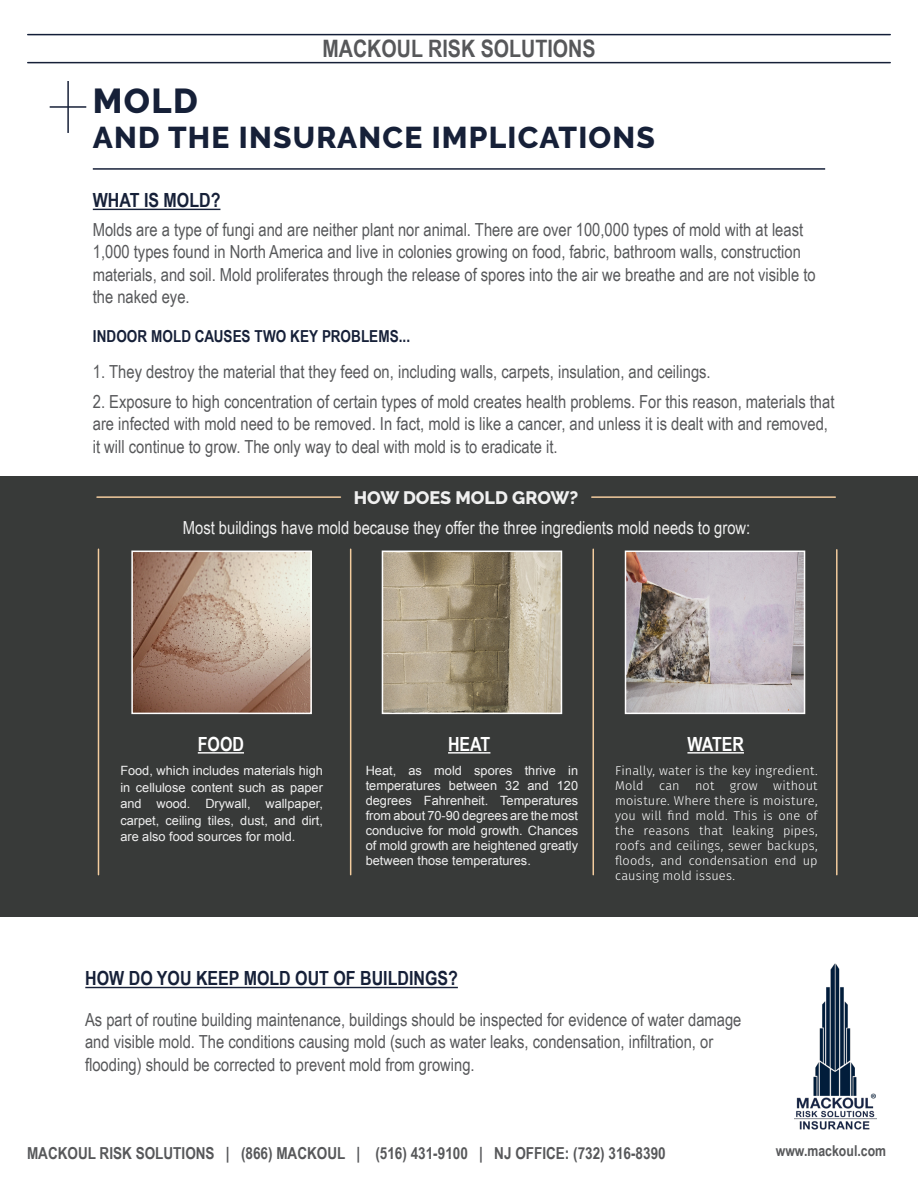
<style>
.page{position:relative;width:918px;height:1188px;background:#fff}
.page>*{position:absolute;margin:0;border:0;box-sizing:border-box;transform-origin:0 0}
.t1{font:800 34.5px "Raleway";color:#162038}
.t2{font:800 30px "Raleway";letter-spacing:.04em;color:#162038}
.t3{font:700 24px "Arial Narrow";color:#57585a}
.t4{font:700 19.5px "Arial Narrow";color:#162038}
.t5{font:700 19.5px "Arial Narrow";color:#fff}
.t6{font:18px/22.5px "Arial Narrow";color:#57585a}
.t7{font:18px "Arial Narrow";color:#58595b}
.t8{font:18px "Arial Narrow";color:#f0f0f0}
.t9{font:800 18px "Raleway";color:#f0f0f0}
.t10{font:700 16.5px "Arial Narrow";color:#57585a}
.t11{font:700 16.5px "Arial Narrow";letter-spacing:.005em;color:#162038}
.t12{font:700 15px "Arial Narrow";color:#57585a}
.t13{font:12.75px/15px "Arial";color:#f0f0f0;text-align:justify}
.t14{font:300 12.75px/15px "Fira Sans";letter-spacing:.01em;color:#fff;text-align:justify}
</style>
<div class="page">
<hr style="left:93px;top:168px;width:732px;height:2px;background:#162038">
<hr style="left:50px;top:106px;width:36px;height:2px;background:#162038">
<hr style="left:67px;top:81px;width:2px;height:52px;background:#162038">
<div style="left:0;top:476px;width:918px;height:441px;background:#383a39"></div>
<hr style="left:836px;top:550px;width:2px;height:325px;background:#f3cc9e">
<hr style="left:593px;top:549px;width:1px;height:326px;background:#f3cc9e">
<hr style="left:350px;top:549px;width:1px;height:326px;background:#f3cc9e">
<hr style="left:98px;top:549px;width:1px;height:326px;background:#f3cc9e">
<hr style="left:592px;top:496px;width:243px;height:2px;background:#f3cc9e">
<hr style="left:97px;top:496px;width:243px;height:2px;background:#f3cc9e">
<hr style="left:28px;top:62px;width:862px;height:1px;background:#162038">
<hr style="left:28px;top:34px;width:862px;height:1px;background:#131e38">
<hr style="left:93px;top:209px;width:127px;height:1px;background:#162038">
<hr style="left:85px;top:987px;width:373px;height:1px;background:#162038">
<img style="left:134px;top:554px;width:175px;height:157px">
<div style="left:131px;top:551px;width:181px;height:163px;border:2px solid #fff"></div>
<img style="left:385px;top:554px;width:174px;height:157px">
<div style="left:382px;top:551px;width:180px;height:163px;border:2px solid #fff"></div>
<img style="left:628px;top:554px;width:174px;height:157px">
<div style="left:625px;top:551px;width:180px;height:163px;border:2px solid #fff"></div>
<hr style="left:198px;top:752px;width:46px;height:2px;background:#fff">
<hr style="left:448px;top:752px;width:42px;height:2px;background:#fff">
<hr style="left:687px;top:752px;width:57px;height:2px;background:#fff">
<img style="left:794px;top:963px;width:83px;height:167px">
<h3 class="t3" style="left:323px;top:31px;width:274px">MACKOUL RISK SOLUTIONS</h3>
<h1 class="t1" style="left:93px;top:82px;width:106px">MOLD</h1>
<h2 class="t2" style="left:93px;top:120px;width:564px">AND THE INSURANCE IMPLICATIONS</h2>
<p class="t4" style="left:93px;top:186px;width:129px">WHAT IS MOLD?</p>
<p class="t6" style="left:93px;top:218px;width:724px">Molds are a type of fungi and are neither plant nor animal. There are over 100,000 types of mold with at least 1,000 types found in North America and live in colonies growing on food, fabric, bathroom walls, construction materials, and soil. Mold proliferates through the release of spores into the air we breathe and are not visible to the naked eye.</p>
<p class="t11" style="left:93px;top:324px;width:319px">INDOOR MOLD CAUSES TWO KEY PROBLEMS...</p>
<p class="t7" style="left:93px;top:358px;width:619px">1. They destroy the material that they feed on, including walls, carpets, insulation, and ceilings.</p>
<p class="t6" style="left:93px;top:389px;width:743px">2. Exposure to high concentration of certain types of mold creates health problems. For this reason, materials that are infected with mold need to be removed. In fact, mold is like a cancer, and unless it is dealt with and removed, it will continue to grow. The only way to deal with mold is to eradicate it.</p>
<p class="t9" style="left:354px;top:487px;width:226px">HOW DOES MOLD GROW?</p>
<p class="t8" style="left:183px;top:514px;width:569px">Most buildings have mold because they offer the three ingredients mold needs to grow:</p>
<p class="t5" style="left:198px;top:729px;width:48px">FOOD</p>
<p class="t5" style="left:448px;top:729px;width:44px">HEAT</p>
<p class="t5" style="left:687px;top:729px;width:58px">WATER</p>
<p class="t13" style="left:120px;top:762px;width:204px;line-height:16.5px">Food, which includes materials high in cellulose content such as paper and wood. Drywall, wallpaper, carpet, ceiling tiles, dust, and dirt, are also food sources for mold.</p>
<p class="t13" style="left:366px;top:763px;width:214px">Heat, as mold spores thrive in temperatures between 32 and 120 degrees Fahrenheit. Temperatures from about 70-90 degrees are the most conducive for mold growth. Chances of mold growth are heightened greatly between those temperatures.</p>
<p class="t14" style="left:615px;top:763px;width:204px">Finally, water is the key ingredient.<br>Mold can not grow without moisture. Where there is moisture, you will find mold. This is one of the reasons that leaking pipes, roofs and ceilings, sewer backups, floods, and condensation end up causing mold issues.</p>
<p class="t4" style="left:85px;top:964px;width:374px">HOW DO YOU KEEP MOLD OUT OF BUILDINGS?</p>
<p class="t6" style="left:85px;top:1007px;width:658px">As part of routine building maintenance, buildings should be inspected for evidence of water damage and visible mold. The conditions causing mold (such as water leaks, condensation, infiltration, or flooding) should be corrected to prevent mold from growing.</p>
<p class="t10" style="left:27px;top:1141px;width:640px">MACKOUL RISK SOLUTIONS | (866) MACKOUL | (516) 431-9100 | NJ OFFICE: (732) 316-8390</p>
<p class="t12" style="left:776px;top:1139px;width:112px">www.mackoul.com</p>
</div>
